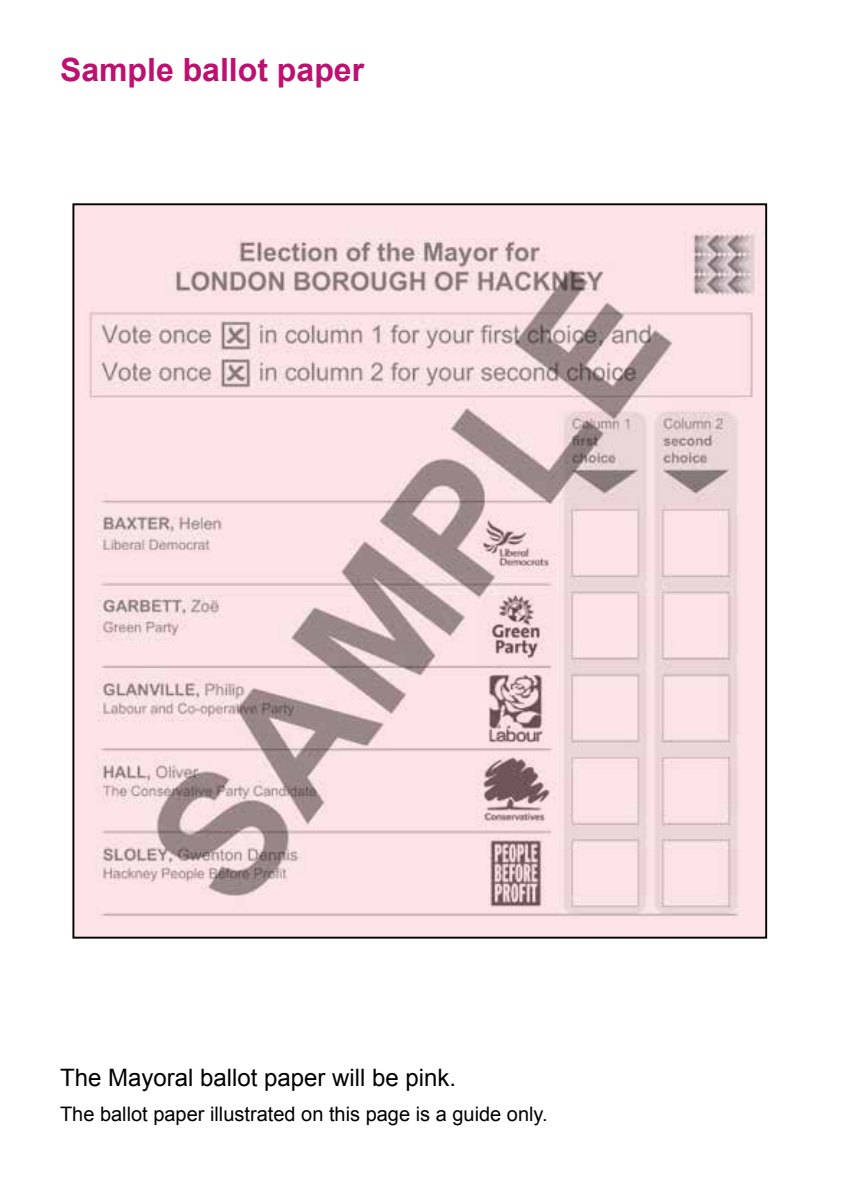
<style>
.page{position:relative;width:842px;height:1191px;background:#fff}
.page>*{position:absolute;margin:0;border:0;box-sizing:border-box;transform-origin:0 0}
.t1{font:700 32px "Arial";color:#bd1070}
.t2{font:24px "Arial";color:#000}
.t3{font:20px "Arial";color:#000}
</style>
<div class="page">
<img style="left:75px;top:206px;width:689px;height:729px">
<h1 class="t1" style="left:60px;top:49px;width:306px">Sample ballot paper</h1>
<p class="t2" style="left:60px;top:1061px;width:398px">The Mayoral ballot paper will be pink.</p>
<p class="t3" style="left:60px;top:1100px;width:489px">The ballot paper illustrated on this page is a guide only.</p>
</div>
